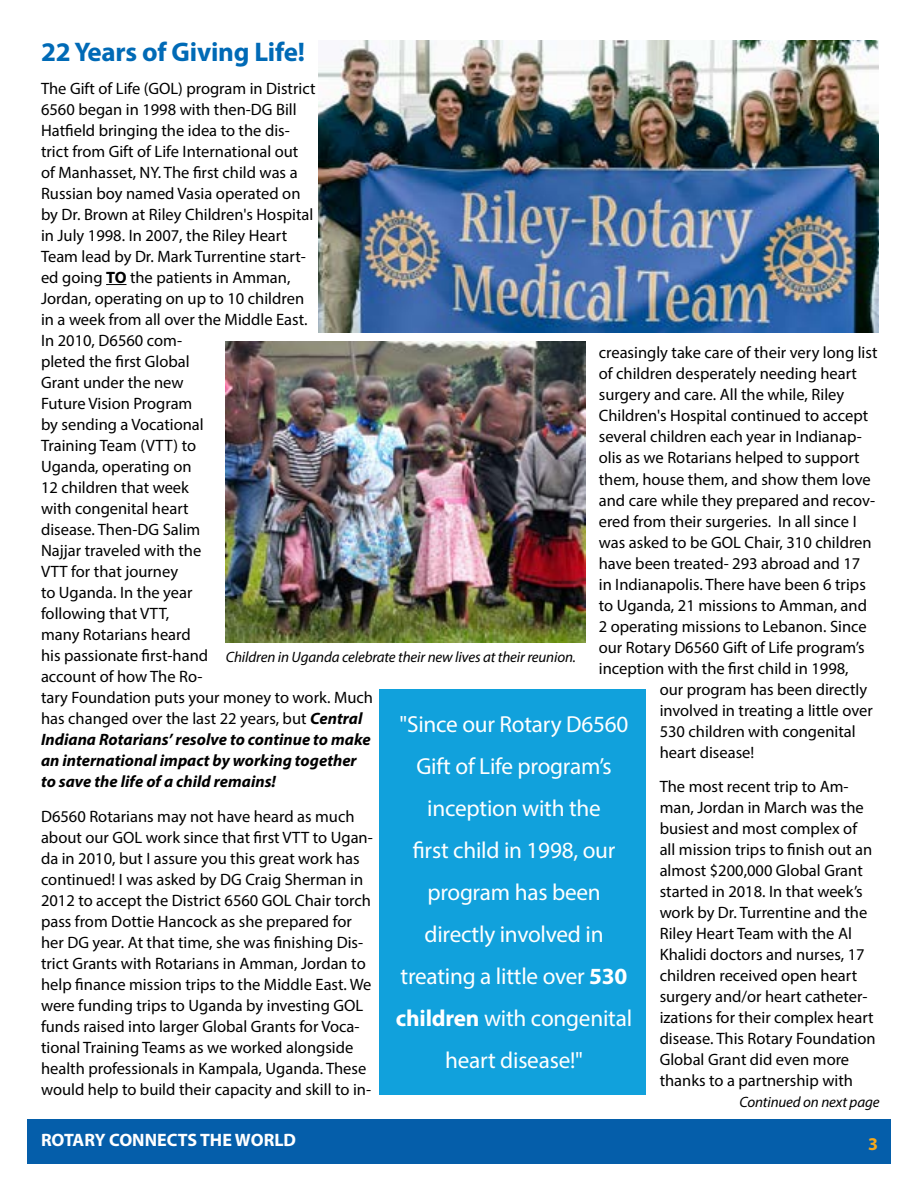
<style>
.page{position:relative;width:918px;height:1188px;background:#fff}
.page>*{position:absolute;margin:0;border:0;box-sizing:border-box;transform-origin:0 0}
.t1{font:700 27px "Myriad Pro";letter-spacing:-.01em;color:#006ab6}
.t2{font:23.25px/42px "Myriad Pro";letter-spacing:-.01em;color:#fff;text-align:center}
.t3{font:700 18px "Myriad Pro";color:#fff}
.t4{font:700 18px "Myriad Pro";color:#f6a81c}
.t5{font:16.5px/21px "Myriad Pro";color:#000}
.t6{font:italic 15px "Myriad Pro";letter-spacing:-.01em;color:#000}
.s1{font-weight:700}
.s2{font-weight:700;font-style:italic}
</style>
<div class="page">
<div style="left:27px;top:1119px;width:864px;height:44px;background:#055eaa"></div>
<svg style="left:106px;top:284px;width:21px;height:1px"></svg>
<img style="left:319px;top:40px;width:560px;height:292px">
<img style="left:226px;top:341px;width:359px;height:301px">
<div style="left:380px;top:690px;width:266px;height:405px;background:#11a1dc"></div>
<h1 class="t1" style="left:41px;top:34px;width:265px">22 Years of Giving Life!</h1>
<p class="t5" style="left:41px;top:78px;width:333px">The Gift of Life (GOL) program in District<br>6560 began in 1998 with then-DG Bill<br>Hatfield bringing the idea to the dis-<br>trict from Gift of Life International out<br>of Manhasset, NY. The first child was a<br>Russian boy named Vasia operated on<br>by Dr. Brown at Riley Children's Hospital<br>in July 1998. In 2007, the Riley Heart<br>Team lead by Dr. Mark Turrentine start-<br>ed going <span class="s1">TO</span> the patients in Amman,<br>Jordan, operating on up to 10 children<br>in a week from all over the Middle East.<br>In 2010, D6560 com-<br>pleted the first Global<br>Grant under the new<br>Future Vision Program<br>by sending a Vocational<br>Training Team (VTT) to<br>Uganda, operating on<br>12 children that week<br>with congenital heart<br>disease. Then-DG Salim<br>Najjar traveled with the<br>VTT for that journey<br>to Uganda. In the year<br>following that VTT,<br>many Rotarians heard<br>his passionate first-hand<br>account of how The Ro-<br>tary Foundation puts your money to work. Much has changed over the last 22 years, but <span class="s2">Central<br>Indiana Rotarians’ resolve to continue to make an international impact by working together to save the life of a child remains!</span></p>
<p class="t5" style="left:41px;top:805px;width:333px">D6560 Rotarians may not have heard as much about our GOL work since that first VTT to Ugan&shy;da in 2010, but I assure you this great work has continued! I was asked by DG Craig Sherman in 2012 to accept the District 6560 GOL Chair torch pass from Dottie Hancock as she prepared for her DG year. At that time, she was finishing Dis&shy;trict Grants with Rotarians in Amman, Jordan to help finance mission trips to the Middle East. We were funding trips to Uganda by investing GOL funds raised into larger Global Grants for Voca&shy;tional Training Teams as we worked alongside health professionals in Kampala, Uganda. These would help to build their capacity and skill to in-</p>
<p class="t5" style="left:599px;top:342px;width:280px">creasingly take care of their very long list of children desperately needing heart surgery and care. All the while, Riley Children's Hospital continued to accept several children each year in Indianap&shy;olis as we Rotarians helped to support them, house them, and show them love and care while they prepared and recov&shy;ered from their surgeries. In all since I was asked to be GOL Chair, 310 children have been treated- 293 abroad and 17<br>in Indianapolis. There have been 6 trips to Uganda, 21 missions to Amman, and 2 operating missions to Lebanon. Since our Rotary D6560 Gift of Life program’s inception with the first child in 1998,</p>
<p class="t5" style="left:660px;top:678px;width:215px">our program has been directly involved in treating a little over<br>530 children with congenital heart disease!</p>
<p class="t5" style="left:660px;top:776px;width:217px">The most recent trip to Am&shy;man, Jordan in March was the busiest and most complex of all mission trips to finish out an almost $200,000 Global Grant started in 2018. In that week’s work by Dr. Turrentine and the<br>Riley Heart Team with the Al<br>Khalidi doctors and nurses, 17 children received open heart surgery and/or heart catheter&shy;izations for their complex heart disease. This Rotary Foundation<br>Global Grant did even more thanks to a partnership with</p>
<p class="t6" style="left:739px;top:1093px;width:142px">Continued on next page</p>
<p class="t6" style="left:226px;top:648px;width:352px">Children in Uganda celebrate their new lives at their reunion.</p>
<h2 class="t2" style="left:396px;top:703px;width:238px">"Since our Rotary D6560<br>Gift of Life program’s inception with the<br>first child in 1998, our program has been directly involved in treating a little over <span class="s1">530 children</span> with congenital heart disease!"</h2>
<p class="t3" style="left:41px;top:1129px;width:257px">ROTARY CONNECTS THE WORLD</p>
<p class="t4" style="left:868px;top:1132px;width:11px">3</p>
</div>
